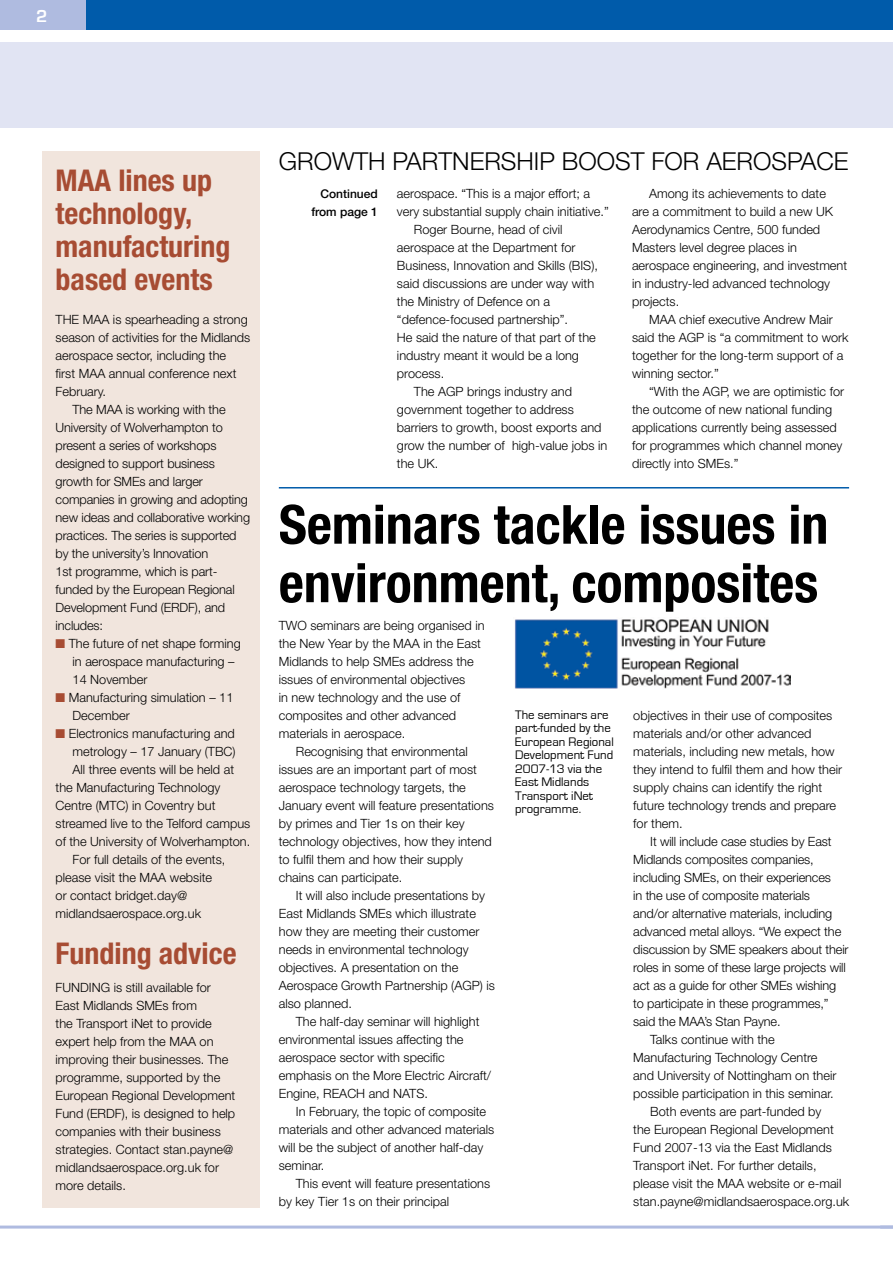
<style>
.page{position:relative;width:893px;height:1263px;background:#fff}
.page>*{position:absolute;margin:0;border:0;box-sizing:border-box;transform-origin:0 0}
.t1{font:700 condensed 54px/58.5px "Helvetica Neue";color:#000}
.t2{font:700 condensed 30px/33px "Helvetica Neue";color:#a74c33}
.t3{font:300 24.75px "Helvetica Neue";color:#000}
.t4{font:700 18px "Eurostile";color:#fff}
.t5{font:300 12.75px/18px "Helvetica Neue";color:#000}
.t6{font:12.75px/13.5px "Eurostile";color:#000}
.t7{font:500 12px/18px "Helvetica Neue";color:#000;text-align:right}
.s1{color:#a74c33}
</style>
<div class="page">
<div style="left:79px;top:0;width:814px;height:30px;background:#005baa"></div>
<div style="left:0;top:0;width:85px;height:30px;background:#afbbe0"></div>
<hr style="left:0;top:1225px;width:893px;height:3px;background:#afbbe0">
<svg style="left:880px;top:1225px;width:13px;height:1px"></svg>
<div style="left:0;top:43px;width:893px;height:85px;background:#e1e4f3"></div>
<hr style="left:279px;top:487px;width:570px;height:1px;background:#005baa">
<div style="left:43px;top:151px;width:217px;height:1057px;background:#f1e5dd"></div>
<img style="left:515px;top:619px;width:276px;height:70px">
<h3 class="t4" style="left:36px;top:6px;width:13px">2</h3>
<h2 class="t2" style="left:56px;top:163px;width:176px">MAA lines up technology, manufacturing based events</h2>
<p class="t5" style="left:56px;top:310px;width:194px">THE MAA is spearheading a strong</p>
<p class="t5" style="left:56px;top:328px;width:196px">season of activities for the Midlands</p>
<p class="t5" style="left:56px;top:346px;width:172px">aerospace sector, including the</p>
<p class="t5" style="left:56px;top:364px;width:182px">first MAA annual conference next</p>
<p class="t5" style="left:56px;top:382px;width:52px">February.</p>
<p class="t5" style="left:73px;top:400px;width:155px">The MAA is working with the</p>
<p class="t5" style="left:56px;top:418px;width:169px">University of Wolverhampton to</p>
<p class="t5" style="left:56px;top:436px;width:163px">present a series of workshops</p>
<p class="t5" style="left:56px;top:454px;width:161px">designed to support business</p>
<p class="t5" style="left:56px;top:472px;width:149px">growth for SMEs and larger</p>
<p class="t5" style="left:56px;top:490px;width:194px">companies in growing and adopting</p>
<p class="t5" style="left:56px;top:508px;width:196px">new ideas and collaborative working</p>
<p class="t5" style="left:56px;top:526px;width:182px">practices. The series is supported</p>
<p class="t5" style="left:56px;top:544px;width:154px">by the university’s Innovation</p>
<p class="t5" style="left:56px;top:562px;width:163px">1st programme, which is part-</p>
<p class="t5" style="left:56px;top:580px;width:181px">funded by the European Regional</p>
<p class="t5" style="left:56px;top:598px;width:171px">Development Fund (ERDF), and</p>
<p class="t5" style="left:56px;top:616px;width:49px">includes:</p>
<p class="t5" style="left:73px;top:634px;width:170px;text-indent:-17px"><span class="s1">■</span> The future of net shape forming in aerospace manufacturing –<br>14 November</p>
<p class="t5" style="left:73px;top:688px;width:162px;text-indent:-17px"><span class="s1">■</span> Manufacturing simulation – 11<br>December</p>
<p class="t5" style="left:56px;top:724px;width:181px"><span class="s1">■</span> Electronics manufacturing and</p>
<p class="t5" style="left:73px;top:742px;width:164px">metrology – 17 January (TBC)</p>
<p class="t5" style="left:73px;top:760px;width:163px">All three events will be held at</p>
<p class="t5" style="left:56px;top:778px;width:166px">the Manufacturing Technology</p>
<p class="t5" style="left:56px;top:796px;width:161px">Centre (MTC) in Coventry but</p>
<p class="t5" style="left:56px;top:814px;width:196px">streamed live to the Telford campus</p>
<p class="t5" style="left:56px;top:832px;width:196px">of the University of Wolverhampton.</p>
<p class="t5" style="left:73px;top:850px;width:154px">For full details of the events,</p>
<p class="t5" style="left:56px;top:868px;width:158px">please visit the MAA website</p>
<p class="t5" style="left:56px;top:886px;width:133px">or contact bridget.day@</p>
<p class="t5" style="left:56px;top:904px;width:147px">midlandsaerospace.org.uk</p>
<h2 class="t2" style="left:56px;top:937px;width:183px">Funding advice</h2>
<p class="t5" style="left:56px;top:978px;width:181px">FUNDING is still available for<br>East Midlands SMEs from<br>the Transport iNet to provide expert help from the MAA on improving their businesses. The programme, supported by the<br>European Regional Development<br>Fund (ERDF), is designed to help companies with their business strategies. Contact stan.payne@ midlandsaerospace.org.uk for more details.</p>
<h3 class="t3" style="left:279px;top:146px;width:571px">GROWTH PARTNERSHIP BOOST FOR AEROSPACE</h3>
<p class="t7" style="left:311px;top:185px;width:68px">Continued from page 1</p>
<p class="t5" style="left:397px;top:184px;width:195px">aerospace. “This is a major effort; a</p>
<p class="t5" style="left:397px;top:202px;width:213px">very substantial supply chain initiative.”</p>
<p class="t5" style="left:414px;top:220px;width:150px">Roger Bourne, head of civil</p>
<p class="t5" style="left:397px;top:238px;width:180px">aerospace at the Department for</p>
<p class="t5" style="left:397px;top:256px;width:202px">Business, Innovation and Skills (BIS),</p>
<p class="t5" style="left:397px;top:274px;width:199px">said discussions are under way with</p>
<p class="t5" style="left:397px;top:292px;width:155px">the Ministry of Defence on a</p>
<p class="t5" style="left:397px;top:310px;width:172px">“defence-focused partnership”.</p>
<p class="t5" style="left:397px;top:328px;width:200px">He said the nature of that part of the</p>
<p class="t5" style="left:397px;top:346px;width:184px">industry meant it would be a long</p>
<p class="t5" style="left:397px;top:364px;width:49px">process.</p>
<p class="t5" style="left:414px;top:382px;width:159px">The AGP brings industry and</p>
<p class="t5" style="left:397px;top:400px;width:178px">government together to address</p>
<p class="t5" style="left:397px;top:418px;width:206px">barriers to growth, boost exports and</p>
<p class="t5" style="left:397px;top:436px;width:212px">grow the number of high-value jobs in</p>
<p class="t5" style="left:397px;top:454px;width:43px">the UK.</p>
<p class="t5" style="left:632px;top:184px;width:217px;text-indent:17px">Among its achievements to date<br>are a commitment to build a new UK<br>Aerodynamics Centre, 500 funded<br>Masters level degree places in aerospace engineering, and investment in industry-led advanced technology projects.</p>
<p class="t5" style="left:632px;top:310px;width:218px;text-indent:17px">MAA chief executive Andrew Mair said the AGP is “a commitment to work together for the long-term support of a winning sector.”</p>
<p class="t5" style="left:632px;top:382px;width:214px;text-indent:17px">“With the AGP, we are optimistic for the outcome of new national funding applications currently being assessed for programmes which channel money directly into SMEs.”</p>
<h1 class="t1" style="left:279px;top:494px;width:551px">Seminars tackle issues in environment, composites</h1>
<p class="t5" style="left:279px;top:616px;width:207px">TWO seminars are being organised in the New Year by the MAA in the East<br>Midlands to help SMEs address the issues of environmental objectives<br>in new technology and the use of composites and other advanced materials in aerospace.</p>
<p class="t5" style="left:279px;top:742px;width:217px;text-indent:17px">Recognising that environmental issues are an important part of most aerospace technology targets, the January event will feature presentations by primes and Tier 1s on their key technology objectives, how they intend to fulfil them and how their supply chains can participate.</p>
<p class="t5" style="left:279px;top:886px;width:218px;text-indent:17px">It will also include presentations by East Midlands SMEs which illustrate how they are meeting their customer needs in environmental technology objectives. A presentation on the Aerospace Growth Partnership (AGP) is also planned.</p>
<p class="t5" style="left:279px;top:1012px;width:214px;text-indent:17px">The half-day seminar will highlight environmental issues affecting the aerospace sector with specific emphasis on the More Electric Aircraft/ Engine, REACH and NATS.</p>
<p class="t5" style="left:279px;top:1102px;width:217px;text-indent:17px">In February, the topic of composite materials and other advanced materials will be the subject of another half-day seminar.</p>
<p class="t5" style="left:279px;top:1174px;width:213px;text-indent:17px">This event will feature presentations by key Tier 1s on their principal</p>
<p class="t6" style="left:515px;top:708px;width:100px">The seminars are part-funded by the<br>European Regional<br>Development Fund<br>2007-13 via the<br>East Midlands<br>Transport iNet programme.</p>
<p class="t5" style="left:633px;top:706px;width:210px">objectives in their use of composites materials and/or other advanced materials, including new metals, how they intend to fulfil them and how their supply chains can identify the right future technology trends and prepare for them.</p>
<p class="t5" style="left:650px;top:832px;width:183px">It will include case studies by East</p>
<p class="t5" style="left:633px;top:850px;width:182px">Midlands composites companies,</p>
<p class="t5" style="left:633px;top:868px;width:199px">including SMEs, on their experiences</p>
<p class="t5" style="left:633px;top:886px;width:178px">in the use of composite materials</p>
<p class="t5" style="left:633px;top:904px;width:200px">and/or alternative materials, including</p>
<p class="t5" style="left:633px;top:922px;width:209px">advanced metal alloys. “We expect the</p>
<p class="t5" style="left:633px;top:940px;width:217px">discussion by SME speakers about their</p>
<p class="t5" style="left:633px;top:958px;width:214px">roles in some of these large projects will</p>
<p class="t5" style="left:633px;top:976px;width:205px">act as a guide for other SMEs wishing</p>
<p class="t5" style="left:633px;top:994px;width:197px">to participate in these programmes,”</p>
<p class="t5" style="left:633px;top:1012px;width:149px">said the MAA’s Stan Payne.</p>
<p class="t5" style="left:650px;top:1030px;width:126px">Talks continue with the</p>
<p class="t5" style="left:633px;top:1048px;width:186px">Manufacturing Technology Centre</p>
<p class="t5" style="left:633px;top:1066px;width:205px">and University of Nottingham on their</p>
<p class="t5" style="left:633px;top:1084px;width:202px">possible participation in this seminar.</p>
<p class="t5" style="left:650px;top:1102px;width:173px">Both events are part-funded by</p>
<p class="t5" style="left:633px;top:1120px;width:202px">the European Regional Development</p>
<p class="t5" style="left:633px;top:1138px;width:200px">Fund 2007-13 via the East Midlands</p>
<p class="t5" style="left:633px;top:1156px;width:185px">Transport iNet. For further details,</p>
<p class="t5" style="left:633px;top:1174px;width:210px">please visit the MAA website or e-mail</p>
<p class="t5" style="left:633px;top:1192px;width:217px">stan.payne@midlandsaerospace.org.uk</p>
</div>
